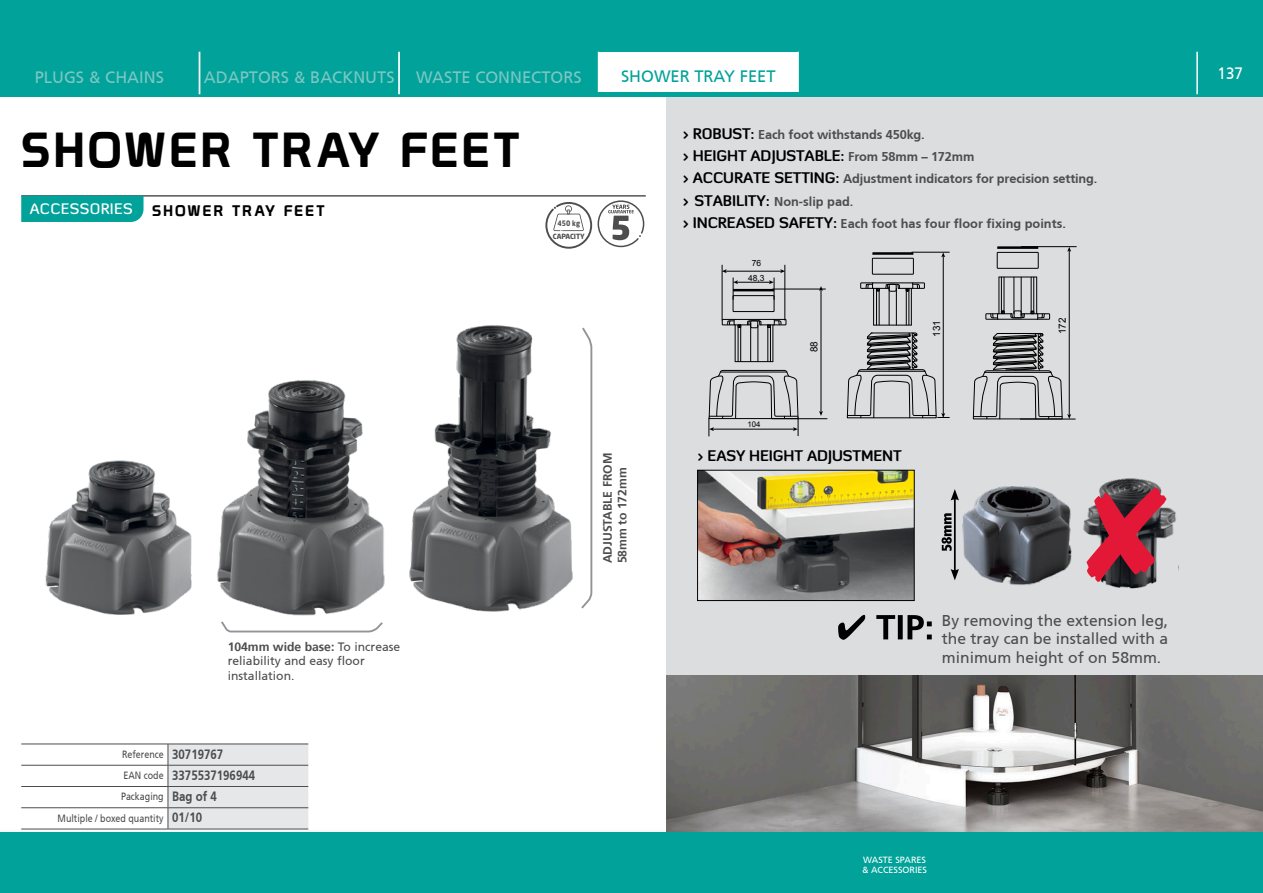
<style>
.page{position:relative;width:1263px;height:893px;background:#fff}
.page>*{position:absolute;margin:0;border:0;box-sizing:border-box;transform-origin:0 0}
.t1{font:48px "Prototype";letter-spacing:.075em;color:#000}
.t2{font:16.5px "Frutiger CE";color:#7cc7c5}
.onglet_inactif{font:16.5px "Frutiger CE";color:#00a299}
.t3{font:16.5px "Frutiger CE";color:#fff;scale:.92 1}
.t4{font:15.6px/18.8px "Frutiger CE";color:#4d4d4e;text-align:justify}
.t5{font:700 15px "Diavlo";letter-spacing:-.01em;color:#000}
.nom_produit_marque{font:15px "Prototype";letter-spacing:.15em;color:#000}
.deno_produit{font:500 15px "Diavlo";letter-spacing:.02em;color:#fff}
._02_TABLE_REFERENCE{font:700 13.5px "Frutiger CE";color:#4d4d4e;scale:.85 1}
.t6{font:700 12.75px "Frutiger CE";letter-spacing:-.01em;color:#4d4d4e}
.t7{font:12.15px/14.5px "Frutiger CE";color:#4d4d4e}
.t8{font:700 12.15px/14.5px "Frutiger 65";color:#4d4d4e}
._04_TABLE_HEADINGS_R{font:10.5px "Frutiger CE";color:#4d4d4e;scale:.85 1}
.t9{font:9.9px "Arial";color:#000}
.t10{font:9px/10.8px "Frutiger CE";color:#fff}
.t11{font:8.55px/14.9px "Arial";color:#000;text-align:center}
.t12{font:7.8px "Arial";color:#000}
.t13{font:700 7.35px "Neo Sans Pro";color:#4d4d4e;scale:.9 1}
.t14{font:700 7.05px "Neo Sans Pro";letter-spacing:-.01em;color:#4d4d4e}
.s1{font-family:"Frutiger 65";font-weight:700}
.s2{font-family:"Diavlo";font-size:15px;color:#000}
.s3{font-family:"Frutiger CE";font-size:12.75px;color:#4d4d4e}
</style>
<div class="page">
<img style="left:667px;top:675px;width:596px;height:153px">
<div style="left:0;top:828px;width:1263px;height:65px;background:#000;opacity:.4"></div>
<div style="left:0;top:832px;width:1263px;height:61px;background:#00a299"></div>
<div style="left:0;top:0;width:1263px;height:97px;background:#00a299"></div>
<div style="left:598px;top:52px;width:200px;height:42px;background:#fff"></div>
<hr style="left:1196px;top:52px;width:2px;height:42px;background:#fff">
<hr style="left:797px;top:52px;width:2px;height:40px;background:#fff">
<hr style="left:199px;top:52px;width:1px;height:42px;background:#fff">
<hr style="left:398px;top:52px;width:2px;height:42px;background:#fff">
<div style="left:598px;top:92px;width:201px;height:5px;background:#00a299"></div>
<div style="left:667px;top:98px;width:596px;height:577px;background:#dcddde"></div>
<hr style="left:21px;top:196px;width:625px;height:1px;background:#000">
<div style="left:21px;top:196px;width:123px;height:26px;background:#00a299"></div>
<svg style="left:221px;top:621px;width:162px;height:12px"></svg>
<svg style="left:581px;top:327px;width:12px;height:282px"></svg>
<img style="left:409px;top:325px;width:164px;height:287px">
<img style="left:217px;top:380px;width:168px;height:235px">
<img style="left:46px;top:460px;width:146px;height:154px">
<svg style="left:838px;top:615px;width:94px;height:25px"></svg>
<img style="left:962px;top:486px;width:110px;height:99px">
<img style="left:1083px;top:478px;width:96px;height:111px">
<svg style="left:942px;top:513px;width:10px;height:38px"></svg>
<hr style="left:954px;top:498px;width:2px;height:74px;background:#000">
<svg style="left:951px;top:489px;width:8px;height:12px"></svg>
<svg style="left:951px;top:569px;width:8px;height:11px"></svg>
<svg style="left:1086px;top:487px;width:80px;height:95px;background:#a04352"></svg>
<img style="left:699px;top:472px;width:213px;height:127px">
<div style="left:697px;top:470px;width:217px;height:131px;border:1px solid #000"></div>
<svg style="left:545px;top:200px;width:99px;height:49px"></svg>
<hr style="left:21px;top:744px;width:147px;height:1px;background:#4d4d4e">
<hr style="left:21px;top:765px;width:147px;height:1px;background:#4d4d4e">
<hr style="left:21px;top:786px;width:147px;height:1px;background:#4d4d4e">
<hr style="left:21px;top:807px;width:147px;height:1px;background:#4d4d4e">
<div style="left:168px;top:745px;width:140px;height:84px;background:#e5e7e8"></div>
<hr style="left:21px;top:829px;width:147px;height:1px;background:#4d4d4e">
<hr style="left:168px;top:744px;width:140px;height:1px;background:#4d4d4e">
<hr style="left:168px;top:765px;width:140px;height:1px;background:#4d4d4e">
<hr style="left:168px;top:786px;width:140px;height:1px;background:#4d4d4e">
<hr style="left:168px;top:807px;width:140px;height:1px;background:#4d4d4e">
<hr style="left:168px;top:829px;width:140px;height:1px;background:#4d4d4e">
<div style="left:733px;top:295px;width:41px;height:17px;border:1px solid #000"></div>
<hr style="left:722px;top:265px;width:1px;height:55px;background:#000">
<hr style="left:784px;top:265px;width:1px;height:55px;background:#000">
<svg style="left:709px;top:370px;width:90px;height:66px"></svg>
<hr style="left:725px;top:271px;width:57px;height:1px;background:#000">
<svg style="left:722px;top:269px;width:5px;height:4px"></svg>
<hr style="left:772px;top:289px;width:54px;height:1px;background:#000">
<hr style="left:772px;top:418px;width:55px;height:1px;background:#000">
<hr style="left:821px;top:289px;width:1px;height:123px;background:#000">
<svg style="left:819px;top:286px;width:4px;height:5px"></svg>
<svg style="left:819px;top:411px;width:4px;height:5px"></svg>
<hr style="left:911px;top:252px;width:39px;height:1px;background:#000">
<hr style="left:943px;top:256px;width:1px;height:158px;background:#000">
<svg style="left:941px;top:252px;width:4px;height:5px"></svg>
<svg style="left:847px;top:332px;width:103px;height:86px"></svg>
<svg style="left:733px;top:269px;width:52px;height:31px"></svg>
<div style="left:997px;top:252px;width:41px;height:17px;border:1px solid #000"></div>
<svg style="left:997px;top:246px;width:41px;height:3px"></svg>
<div style="left:872px;top:258px;width:42px;height:16px;border:1px solid #000"></div>
<svg style="left:872px;top:252px;width:41px;height:3px"></svg>
<hr style="left:999px;top:277px;width:1px;height:37px;background:#000">
<hr style="left:1001px;top:277px;width:1px;height:37px;background:#000">
<hr style="left:1004px;top:277px;width:1px;height:37px;background:#000">
<hr style="left:1014px;top:277px;width:1px;height:37px;background:#000">
<hr style="left:1031px;top:277px;width:1px;height:37px;background:#000">
<hr style="left:1033px;top:277px;width:1px;height:37px;background:#000">
<hr style="left:1036px;top:277px;width:1px;height:37px;background:#000">
<hr style="left:1021px;top:277px;width:1px;height:38px;background:#000">
<hr style="left:1021px;top:246px;width:55px;height:1px;background:#000">
<hr style="left:1020px;top:419px;width:55px;height:1px;background:#000">
<hr style="left:1069px;top:250px;width:1px;height:165px;background:#000">
<svg style="left:1067px;top:247px;width:4px;height:5px"></svg>
<svg style="left:973px;top:311px;width:98px;height:108px"></svg>
<hr style="left:999px;top:277px;width:38px;height:1px;background:#000">
<hr style="left:911px;top:288px;width:1px;height:37px;background:#000">
<hr style="left:909px;top:288px;width:1px;height:37px;background:#000">
<hr style="left:906px;top:288px;width:1px;height:37px;background:#000">
<hr style="left:896px;top:288px;width:1px;height:37px;background:#000">
<hr style="left:879px;top:288px;width:1px;height:37px;background:#000">
<hr style="left:876px;top:288px;width:1px;height:37px;background:#000">
<hr style="left:873px;top:288px;width:1px;height:37px;background:#000">
<hr style="left:889px;top:287px;width:1px;height:38px;background:#000">
<svg style="left:860px;top:282px;width:65px;height:9px"></svg>
<hr style="left:873px;top:325px;width:38px;height:1px;background:#000">
<hr style="left:773px;top:325px;width:1px;height:36px;background:#000">
<hr style="left:770px;top:325px;width:1px;height:36px;background:#000">
<hr style="left:767px;top:325px;width:1px;height:36px;background:#000">
<hr style="left:758px;top:325px;width:1px;height:36px;background:#000">
<hr style="left:740px;top:325px;width:1px;height:36px;background:#000">
<hr style="left:738px;top:325px;width:1px;height:36px;background:#000">
<hr style="left:735px;top:325px;width:1px;height:36px;background:#000">
<hr style="left:750px;top:324px;width:1px;height:37px;background:#000">
<svg style="left:722px;top:319px;width:64px;height:9px"></svg>
<hr style="left:735px;top:361px;width:38px;height:1px;background:#000">
<hr style="left:998px;top:333px;width:44px;height:1px;background:#000">
<hr style="left:871px;top:333px;width:44px;height:1px;background:#000">
<p class="t2" style="left:35px;top:68px;width:131px">PLUGS &amp; CHAINS</p>
<p class="t2" style="left:204px;top:68px;width:192px">ADAPTORS &amp; BACKNUTS</p>
<p class="t2" style="left:416px;top:68px;width:167px">WASTE CONNECTORS</p>
<p class="onglet_inactif" style="left:621px;top:67px;width:156px">SHOWER TRAY FEET</p>
<p class="t3" style="left:1217px;top:64px;width:29px">137</p>
<p class="t1" style="left:21px;top:121px;width:500px">SHOWER TRAY FEET</p>
<p class="deno_produit" style="left:30px;top:200px;width:104px">ACCESSORIES</p>
<p class="nom_produit_marque" style="left:152px;top:201px;width:174px">SHOWER TRAY FEET</p>
<p class="t13" style="left:557px;top:218px;width:26px">450 kg</p>
<p class="t14" style="left:553px;top:232px;width:33px">CAPACITY</p>
<p class="t7" style="left:228px;top:639px;width:174px"><span class="s1">104mm wide base:</span> To increase reliability and easy floor installation.</p>
<p class="_04_TABLE_HEADINGS_R" style="left:122px;top:748px;width:51px">Reference</p>
<p class="_02_TABLE_REFERENCE" style="left:172px;top:746px;width:62px">30719767</p>
<p class="_04_TABLE_HEADINGS_R" style="left:124px;top:769px;width:49px">EAN code</p>
<p class="_02_TABLE_REFERENCE" style="left:172px;top:767px;width:99px">3375537196944</p>
<p class="_04_TABLE_HEADINGS_R" style="left:121px;top:790px;width:52px">Packaging</p>
<p class="_02_TABLE_REFERENCE" style="left:172px;top:788px;width:54px">Bag of 4</p>
<p class="_04_TABLE_HEADINGS_R" style="left:58px;top:812px;width:126px">Multiple / boxed quantity</p>
<p class="_02_TABLE_REFERENCE" style="left:172px;top:810px;width:37px">01/10</p>
<p class="t8" style="left:600px;top:563px;width:112px;rotate:-90deg">ADJUSTABLE FROM<br>58mm to 172mm</p>
<p class="t6" style="left:682px;top:127px;width:244px"><span class="s2">&gt; ROBUST:</span> Each foot withstands 450kg.</p>
<p class="t5" style="left:682px;top:146px;width:293px">&gt; HEIGHT ADJUSTABLE: <span class="s3">From 58mm – 172mm</span></p>
<p class="t6" style="left:682px;top:171px;width:416px"><span class="s2">&gt; ACCURATE SETTING:</span> Adjustment indicators for precision setting.</p>
<p class="t6" style="left:682px;top:193px;width:172px"><span class="s2">&gt; STABILITY:</span> Non-slip pad.</p>
<p class="t6" style="left:682px;top:216px;width:385px"><span class="s2">&gt; INCREASED SAFETY:</span> Each foot has four floor fixing points.</p>
<p class="t11" style="left:748px;top:256px;width:18px">76<br>48,3</p>
<p class="t12" style="left:747px;top:419px;width:15px">104</p>
<p class="t9" style="left:807px;top:352px;width:13px;rotate:-90deg">88</p>
<p class="t5" style="left:697px;top:446px;width:206px">&gt; EASY HEIGHT ADJUSTMENT</p>
<p class="t9" style="left:930px;top:337px;width:18px;rotate:-90deg">131</p>
<p class="t9" style="left:1056px;top:334px;width:18px;rotate:-90deg">172</p>
<p class="t4" style="left:942px;top:611px;width:228px">By removing the extension leg, the tray can be installed with a minimum height of on 58mm.</p>
<p class="t10" style="left:862px;top:854px;width:67px">WASTE SPARES &amp; ACCESSORIES</p>
</div>
